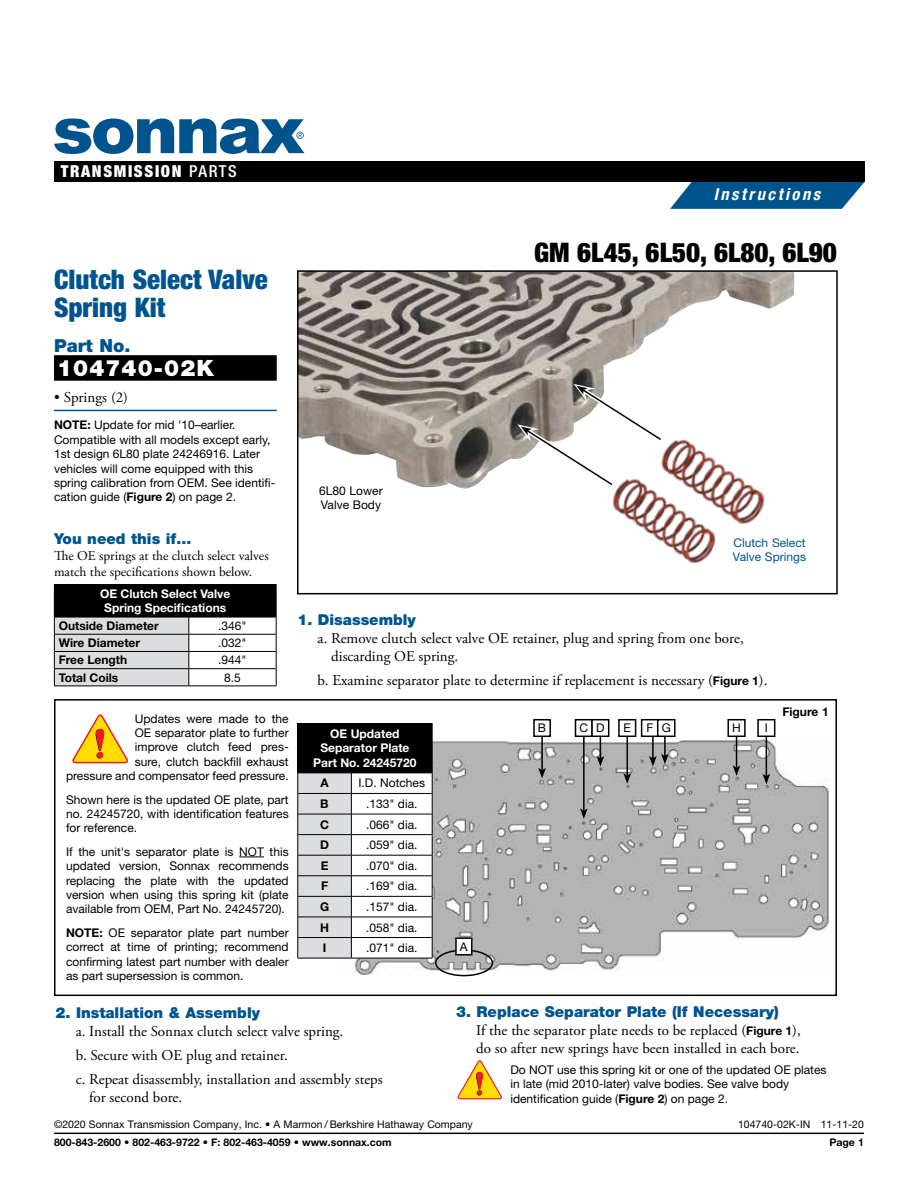
<style>
.page{position:relative;width:918px;height:1188px;background:#fff}
.page>*{position:absolute;margin:0;border:0;box-sizing:border-box;transform-origin:0 0}
.t1{font:900 condensed 27px/27.8px "Helvetica Neue LT Std";color:#00548e}
.t2{font:900 condensed 27px "Helvetica Neue LT Std";color:#000}
.t3{font:900 22.5px "Helvetica Neue LT Std";letter-spacing:.05em;color:#fff}
.t4{font:900 18px "Helvetica Neue LT Std";color:#00548e}
.t5{font:900 condensed 16.5px "Helvetica Neue LT Std";letter-spacing:.1em;color:#fff}
.t6{font:italic 700 condensed 16.5px "Helvetica Neue LT Std";letter-spacing:.155em;color:#fff}
.t7{font:15px/18px "Adobe Garamond Pro";color:#000}
.t8{font:900 15px "Helvetica Neue LT Std";color:#00548e}
.t9{font:13.5px/16.2px "Adobe Garamond Pro";color:#000}
.t10{font:12px/14.4px "Helvetica Neue LT Std";color:#000}
.t11{font:700 12px/14.4px "Helvetica Neue LT Std";color:#fff;text-align:center}
.t12{font:700 12px "Helvetica Neue LT Std";color:#000}
.t13{font:12px/14.4px "Helvetica Neue LT Std";color:#00548e}
.t14{font:10.5px "Helvetica Neue LT Std";color:#000}
.t15{font:700 10.5px "Helvetica Neue LT Std";color:#000}
.s1{font-weight:500}
.s2{font-weight:700}
.s3{font-family:"Helvetica Neue LT Std";font-weight:700;font-size:12px}
</style>
<div class="page">
<img style="left:300px;top:273px;width:494px;height:216px">
<div style="left:297px;top:270px;width:541px;height:324px;border:2px solid #000"></div>
<div style="left:54px;top:355px;width:223px;height:26px;background:#000"></div>
<hr style="left:54px;top:410px;width:223px;height:1px;background:#00548e">
<div style="left:54px;top:585px;width:222px;height:32px;background:#000"></div>
<hr style="left:189px;top:634px;width:87px;height:1px;background:#000">
<hr style="left:189px;top:651px;width:87px;height:1px;background:#000">
<hr style="left:189px;top:668px;width:87px;height:1px;background:#000">
<hr style="left:189px;top:617px;width:87px;height:1px;background:#000">
<hr style="left:54px;top:584px;width:135px;height:1px;background:#000">
<hr style="left:189px;top:584px;width:88px;height:1px;background:#000">
<hr style="left:276px;top:585px;width:1px;height:32px;background:#000">
<svg style="left:54px;top:617px;width:136px;height:69px;background:#c9cacb"></svg>
<svg style="left:276px;top:617px;width:1px;height:69px"></svg>
<hr style="left:54px;top:686px;width:135px;height:1px;background:#000">
<hr style="left:189px;top:686px;width:88px;height:1px;background:#000">
<div style="left:54px;top:699px;width:783px;height:297px;border:2px solid #000"></div>
<svg style="left:239px;top:857px;width:25px;height:1px"></svg>
<img style="left:354px;top:738px;width:475px;height:237px">
<div style="left:298px;top:724px;width:134px;height:49px;background:#000"></div>
<hr style="left:297px;top:723px;width:54px;height:1px;background:#000">
<hr style="left:297px;top:724px;width:1px;height:49px;background:#000">
<hr style="left:351px;top:723px;width:82px;height:1px;background:#000">
<hr style="left:432px;top:724px;width:1px;height:49px;background:#000">
<svg style="left:297px;top:773px;width:136px;height:185px"></svg>
<hr style="left:297px;top:958px;width:54px;height:1px;background:#000">
<hr style="left:351px;top:958px;width:82px;height:1px;background:#000">
<div style="left:435px;top:949px;width:58px;height:27px;border:2px solid #000;border-radius:50%"></div>
<svg style="left:454px;top:937px;width:19px;height:19px"></svg>
<hr style="left:541px;top:736px;width:2px;height:34px;background:#000">
<svg style="left:538px;top:768px;width:8px;height:10px"></svg>
<svg style="left:533px;top:719px;width:18px;height:19px"></svg>
<hr style="left:583px;top:736px;width:2px;height:75px;background:#000">
<svg style="left:580px;top:808px;width:8px;height:11px"></svg>
<svg style="left:574px;top:718px;width:36px;height:48px"></svg>
<hr style="left:652px;top:736px;width:2px;height:22px;background:#000">
<hr style="left:664px;top:736px;width:2px;height:20px;background:#000">
<svg style="left:649px;top:754px;width:20px;height:12px"></svg>
<hr style="left:627px;top:736px;width:1px;height:40px;background:#000">
<svg style="left:623px;top:773px;width:8px;height:11px"></svg>
<svg style="left:618px;top:718px;width:58px;height:20px"></svg>
<hr style="left:736px;top:736px;width:1px;height:32px;background:#000">
<svg style="left:733px;top:765px;width:7px;height:11px"></svg>
<svg style="left:727px;top:719px;width:19px;height:19px"></svg>
<hr style="left:766px;top:736px;width:1px;height:40px;background:#000">
<svg style="left:763px;top:774px;width:7px;height:10px"></svg>
<svg style="left:757px;top:719px;width:19px;height:19px"></svg>
<svg style="left:458px;top:1060px;width:44px;height:39px"></svg>
<svg style="left:72px;top:714px;width:56px;height:49px"></svg>
<img style="left:612px;top:432px;width:165px;height:131px">
<svg style="left:518px;top:384px;width:156px;height:107px"></svg>
<hr style="left:54px;top:1133px;width:810px;height:1px;background:#000">
<svg style="left:670px;top:182px;width:195px;height:27px;background:#1e689b"></svg>
<div style="left:54px;top:161px;width:811px;height:21px;background:#000"></div>
<svg style="left:54px;top:118px;width:250px;height:36px"></svg>
<h3 class="t5" style="left:61px;top:161px;width:178px">TRANSMISSION <span class="s1">PARTS</span></h3>
<h3 class="t6" style="left:714px;top:185px;width:108px">Instructions</h3>
<h1 class="t1" style="left:54px;top:265px;width:215px">Clutch Select Valve<br>Spring Kit</h1>
<h3 class="t4" style="left:54px;top:335px;width:78px">Part No.</h3>
<h2 class="t3" style="left:57px;top:355px;width:159px">104740-02K</h2>
<p class="t7" style="left:54px;top:388px;width:76px">• Springs (2)</p>
<p class="t10" style="left:54px;top:418px;width:223px"><span class="s2">NOTE:</span> Update for mid '10–earlier.<br>Compatible with all models except early, 1st design 6L80 plate 24246916. Later vehicles will come equipped with this spring calibration from OEM. See identifi&shy;cation guide (<span class="s2">Figure 2</span>) on page 2.</p>
<p class="t8" style="left:54px;top:530px;width:139px">You need this if…</p>
<p class="t9" style="left:54px;top:548px;width:216px">The OE springs at the clutch select valves match the specifications shown below.</p>
<p class="t11" style="left:100px;top:586px;width:132px">OE Clutch Select Valve<br>Spring Specifications</p>
<p class="t12" style="left:59px;top:618px;width:102px">Outside Diameter</p>
<p class="t10" style="left:218px;top:618px;width:30px">.346"</p>
<p class="t12" style="left:59px;top:635px;width:83px">Wire Diameter</p>
<p class="t10" style="left:218px;top:636px;width:30px">.032"</p>
<p class="t12" style="left:59px;top:653px;width:70px">Free Length</p>
<p class="t10" style="left:218px;top:653px;width:30px">.944"</p>
<p class="t12" style="left:59px;top:670px;width:61px">Total Coils</p>
<p class="t10" style="left:224px;top:670px;width:18px">8.5</p>
<p class="t10" style="left:66px;top:711px;width:224px;text-align:right">Updates were made to the<br>OE separator plate to further<br>improve clutch feed pres-<br>sure, clutch backfill exhaust<br>pressure and compensator feed pressure.</p>
<p class="t10" style="left:66px;top:792px;width:224px;text-align:justify">Shown here is the updated OE plate, part no. 24245720, with identification features for reference.</p>
<p class="t10" style="left:66px;top:844px;width:224px;text-align:justify">If the unit's separator plate is NOT this updated version, Sonnax recommends replacing the plate with the updated version when using this spring kit (plate available from OEM, Part No. 24245720).</p>
<p class="t10" style="left:66px;top:925px;width:224px;text-align:justify"><span class="s2">NOTE:</span> OE separator plate part number correct at time of printing; recommend confirming latest part number with dealer as part supersession is common.</p>
<p class="t10" style="left:319px;top:483px;width:65px">6L80 Lower<br>Valve Body</p>
<h1 class="t2" style="left:534px;top:236px;width:304px">GM 6L45, 6L50, 6L80, 6L90</h1>
<p class="t13" style="left:733px;top:535px;width:75px">Clutch Select<br>Valve Springs</p>
<p class="t8" style="left:297px;top:611px;width:120px">1. Disassembly</p>
<p class="t7" style="left:331px;top:630px;width:414px;text-indent:-14px">a. Remove clutch select valve OE retainer, plug and spring from one bore, discarding OE spring.</p>
<p class="t7" style="left:318px;top:672px;width:451px">b. Examine separator plate to determine if replacement is necessary (<span class="s3">Figure 1</span>).</p>
<p class="t11" style="left:313px;top:726px;width:105px">OE Updated<br>Separator Plate<br>Part No. 24245720</p>
<p class="t12" style="left:320px;top:776px;width:10px">A</p>
<p class="t10" style="left:359px;top:776px;width:68px">I.D. Notches</p>
<p class="t12" style="left:320px;top:796px;width:10px">B</p>
<p class="t10" style="left:366px;top:796px;width:53px">.133" dia.</p>
<p class="t12" style="left:320px;top:817px;width:10px">C</p>
<p class="t10" style="left:366px;top:817px;width:53px">.066" dia.</p>
<p class="t12" style="left:320px;top:838px;width:10px">D</p>
<p class="t10" style="left:366px;top:838px;width:53px">.059" dia.</p>
<p class="t12" style="left:321px;top:858px;width:9px">E</p>
<p class="t10" style="left:366px;top:858px;width:53px">.070" dia.</p>
<p class="t12" style="left:321px;top:879px;width:9px">F</p>
<p class="t10" style="left:366px;top:879px;width:53px">.169" dia.</p>
<p class="t12" style="left:320px;top:899px;width:11px">G</p>
<p class="t10" style="left:366px;top:899px;width:53px">.157" dia.</p>
<p class="t12" style="left:320px;top:920px;width:10px">H</p>
<p class="t10" style="left:366px;top:920px;width:53px">.058" dia.</p>
<p class="t12" style="left:323px;top:940px;width:5px">I</p>
<p class="t10" style="left:366px;top:940px;width:53px">.071" dia.</p>
<p class="t10" style="left:460px;top:939px;width:9px">A</p>
<p class="t10" style="left:538px;top:721px;width:10px">B</p>
<p class="t10" style="left:579px;top:721px;width:27px">C D</p>
<p class="t10" style="left:624px;top:721px;width:9px">E</p>
<p class="t10" style="left:646px;top:721px;width:26px">F G</p>
<p class="t10" style="left:732px;top:721px;width:10px">H</p>
<p class="t10" style="left:765px;top:721px;width:5px">I</p>
<p class="t12" style="left:782px;top:705px;width:48px">Figure 1</p>
<p class="t8" style="left:56px;top:1003px;width:206px">2. Installation &amp; Assembly</p>
<p class="t7" style="left:76px;top:1019px;width:308px;line-height:24px">a. Install the Sonnax clutch select valve spring.<br>b. Secure with OE plug and retainer.<br>c. Repeat disassembly, installation and assembly steps</p>
<p class="t7" style="left:89px;top:1088px;width:95px">for second bore.</p>
<p class="t8" style="left:456px;top:1003px;width:324px">3. Replace Separator Plate (If Necessary)</p>
<p class="t7" style="left:476px;top:1022px;width:326px">If the the separator plate needs to be replaced (<span class="s3">Figure 1</span>), do so after new springs have been installed in each bore.</p>
<p class="t10" style="left:510px;top:1062px;width:318px">Do NOT use this spring kit or one of the updated OE plates in late (mid 2010-later) valve bodies. See valve body identification guide (<span class="s2">Figure 2</span>) on page 2.</p>
<p class="t14" style="left:54px;top:1118px;width:420px">©2020 Sonnax Transmission Company, Inc. • A Marmon / Berkshire Hathaway Company</p>
<p class="t14" style="left:738px;top:1118px;width:127px">104740-02K-IN 11-11-20</p>
<p class="t15" style="left:54px;top:1136px;width:339px">800-843-2600 • 802-463-9722 • F: 802-463-4059 • www.sonnax.com</p>
<p class="t15" style="left:829px;top:1136px;width:36px">Page 1</p>
</div>
